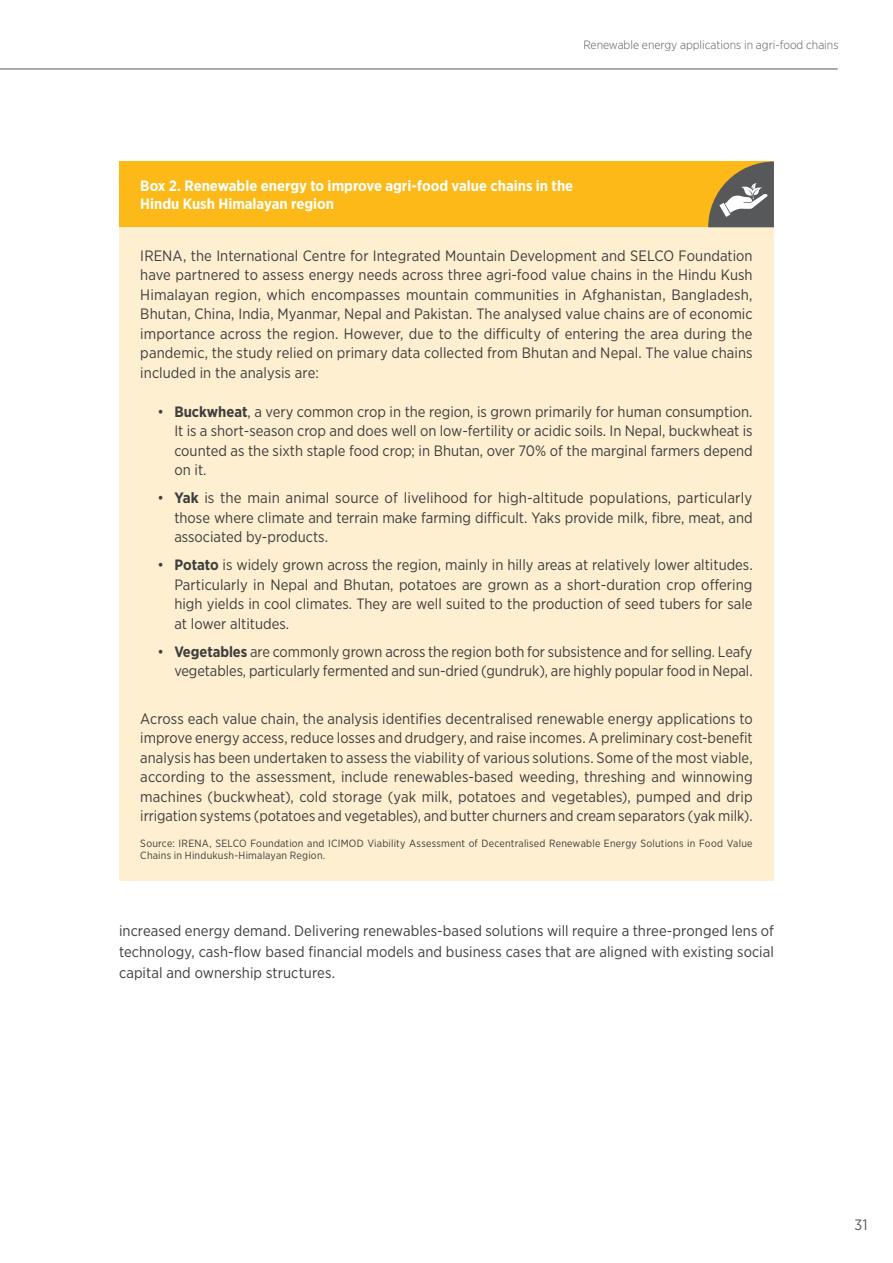
<style>
.page{position:relative;width:893px;height:1263px;background:#fff}
.page>*{position:absolute;margin:0;border:0;box-sizing:border-box;transform-origin:0 0}
.box_brød{font:15px/19.5px "Gotham Narrow";color:#3e3e3f;text-align:justify}
.Brødtekst{font:15px/21px "Gotham Narrow";letter-spacing:.005em;color:#3e3e3f;text-align:justify}
.box_over{font:700 15px/18px "Gotham Narrow";color:#fff}
.t1{font:15px "Gotham Narrow";color:#57585a}
.t2{font:300 12px "Gotham Narrow";color:#57585a}
.figur_note{font:10.5px/12.8px "Gotham Narrow";letter-spacing:.02em;color:#3e3e3f}
.s1{font-weight:700}
</style>
<div class="page">
<div style="left:119px;top:227px;width:655px;height:654px;background:#feefd0"></div>
<div style="left:119px;top:162px;width:655px;height:65px;background:#fcb917"></div>
<svg style="left:708px;top:162px;width:66px;height:65px"></svg>
<hr style="left:0;top:69px;width:838px;height:1px;background:#57585a">
<p class="t2" style="left:583px;top:37px;width:257px">Renewable energy applications in agri-food chains</p>
<p class="box_over" style="left:140px;top:177px;width:434px">Box 2. Renewable energy to improve agri-food value chains in the<br>Hindu Kush Himalayan region</p>
<p class="box_brød" style="left:140px;top:245px;width:614px">IRENA, the International Centre for Integrated Mountain Development and SELCO Foundation have partnered to assess energy needs across three agri-food value chains in the Hindu Kush Himalayan region, which encompasses mountain communities in Afghanistan, Bangladesh, Bhutan, China, India, Myanmar, Nepal and Pakistan. The analysed value chains are of economic importance across the region. However, due to the difficulty of entering the area during the pandemic, the study relied on primary data collected from Bhutan and Nepal. The value chains included in the analysis are:</p>
<p class="box_brød" style="left:174px;top:401px;width:580px;text-indent:-17px">• <span class="s1">Buckwheat</span>, a very common crop in the region, is grown primarily for human consumption.<br>It is a short-season crop and does well on low-fertility or acidic soils. In Nepal, buckwheat is counted as the sixth staple food crop; in Bhutan, over 70% of the marginal farmers depend on it.</p>
<p class="box_brød" style="left:174px;top:488px;width:580px;text-indent:-17px">• <span class="s1">Yak</span> is the main animal source of livelihood for high-altitude populations, particularly those where climate and terrain make farming difficult. Yaks provide milk, fibre, meat, and associated by-products.</p>
<p class="box_brød" style="left:174px;top:555px;width:580px;text-indent:-17px">• <span class="s1">Potato</span> is widely grown across the region, mainly in hilly areas at relatively lower altitudes.<br>Particularly in Nepal and Bhutan, potatoes are grown as a short-duration crop offering high yields in cool climates. They are well suited to the production of seed tubers for sale at lower altitudes.</p>
<p class="box_brød" style="left:157px;top:641px;width:597px;text-align:right">• <span class="s1">Vegetables</span> are commonly grown across the region both for subsistence and for selling. Leafy vegetables, particularly fermented and sun-dried (gundruk), are highly popular food in Nepal.</p>
<p class="box_brød" style="left:140px;top:708px;width:614px">Across each value chain, the analysis identifies decentralised renewable energy applications to improve energy access, reduce losses and drudgery, and raise incomes. A preliminary cost-benefit analysis has been undertaken to assess the viability of various solutions. Some of the most viable, according to the assessment, include renewables-based weeding, threshing and winnowing machines (buckwheat), cold storage (yak milk, potatoes and vegetables), pumped and drip irrigation systems (potatoes and vegetables), and butter churners and cream separators (yak milk).</p>
<p class="figur_note" style="left:140px;top:836px;width:614px">Source: IRENA, SELCO Foundation and ICIMOD Viability Assessment of Decentralised Renewable Energy Solutions in Food Value<br>Chains in Hindukush-Himalayan Region.</p>
<p class="Brødtekst" style="left:119px;top:920px;width:656px">increased energy demand. Delivering renewables-based solutions will require a three-pronged lens of technology, cash-flow based financial models and business cases that are aligned with existing social capital and ownership structures.</p>
<p class="t1" style="left:855px;top:1215px;width:14px">31</p>
</div>
